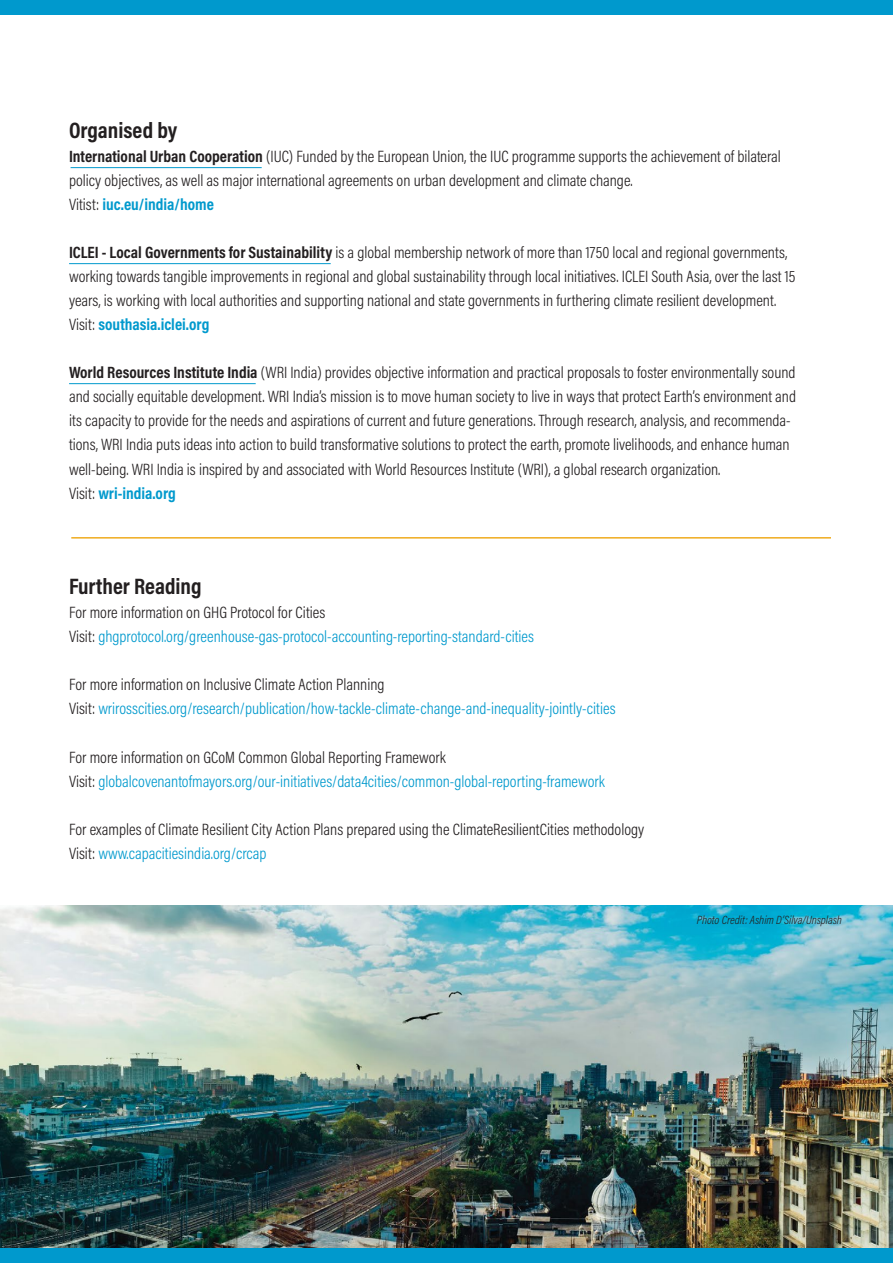
<style>
.page{position:relative;width:893px;height:1263px;background:#fff}
.page>*{position:absolute;margin:0;border:0;box-sizing:border-box;transform-origin:0 0}
.t1{font:700 22.5px "Acumin Pro Cond";color:#231f20}
.t2{font:300 16.5px/24px "Acumin Pro Cond";color:#231f20}
.t3{font:300 16.5px/24px "Acumin Pro Cond";color:#0099cd}
.t4{font:italic 300 12px "Acumin Pro Cond";color:#231f20}
.s1{font-weight:700}
.s2{font-weight:700;color:#0099cd}
.s3{color:#231f20}
.s4{color:#0099cd}
</style>
<div class="page">
<img style="left:0;top:906px;width:893px;height:343px">
<hr style="left:71px;top:537px;width:760px;height:2px;background:#efab1f">
<div style="left:0;top:0;width:893px;height:14px;background:#0099cd"></div>
<div style="left:0;top:1249px;width:893px;height:14px;background:#0099cd"></div>
<hr style="left:71px;top:167px;width:191px;height:1px;background:#0099cd">
<hr style="left:69px;top:263px;width:262px;height:1px;background:#0099cd">
<hr style="left:69px;top:383px;width:187px;height:1px;background:#0099cd">
<h1 class="t1" style="left:69px;top:116px;width:110px">Organised by</h1>
<p class="t2" style="left:69px;top:144px;width:713px"><span class="s1">International Urban Cooperation</span> (IUC) Funded by the European Union, the IUC programme supports the achievement of bilateral policy objectives, as well as major international agreements on urban development and climate change.<br>Vitist: <span class="s2">iuc.eu/india/home</span></p>
<p class="t2" style="left:69px;top:240px;width:728px"><span class="s1">ICLEI - Local Governments for Sustainability</span> is a global membership network of more than 1750 local and regional governments, working towards tangible improvements in regional and global sustainability through local initiatives. ICLEI South Asia, over the last 15 years, is working with local authorities and supporting national and state governments in furthering climate resilient development.<br>Visit: <span class="s2">southasia.iclei.org</span></p>
<p class="t2" style="left:69px;top:360px;width:729px"><span class="s1">World Resources Institute India</span> (WRI India) provides objective information and practical proposals to foster environmentally sound and socially equitable development. WRI India’s mission is to move human society to live in ways that protect Earth’s environment and its capacity to provide for the needs and aspirations of current and future generations. Through research, analysis, and recommenda&shy;tions, WRI India puts ideas into action to build transformative solutions to protect the earth, promote livelihoods, and enhance human well-being. WRI India is inspired by and associated with World Resources Institute (WRI), a global research organization.<br>Visit: <span class="s2">wri-india.org</span></p>
<h1 class="t1" style="left:69px;top:572px;width:134px">Further Reading</h1>
<p class="t3" style="left:69px;top:600px;width:467px"><span class="s3">For more information on GHG Protocol for Cities<br>Visit:</span> ghgprotocol.org/greenhouse-gas-protocol-accounting-reporting-standard-cities</p>
<p class="t3" style="left:69px;top:672px;width:548px"><span class="s3">For more information on Inclusive Climate Action Planning<br>Visit:</span> wrirosscities.org/research/publication/how-tackle-climate-change-and-inequality-jointly-cities</p>
<p class="t3" style="left:69px;top:744px;width:537px"><span class="s3">For more information on GCoM Common Global Reporting Framework<br>Visit:</span> globalcovenantofmayors.org/our-initiatives/data4cities/common-global-reporting-framework</p>
<p class="t2" style="left:69px;top:816px;width:577px">For examples of Climate Resilient City Action Plans prepared using the ClimateResilientCities methodology<br>Visit: <span class="s4">www.capacitiesindia.org/crcap</span></p>
<p class="t4" style="left:697px;top:912px;width:147px">Photo Credit: Ashim D’Silva/Unsplash</p>
</div>
